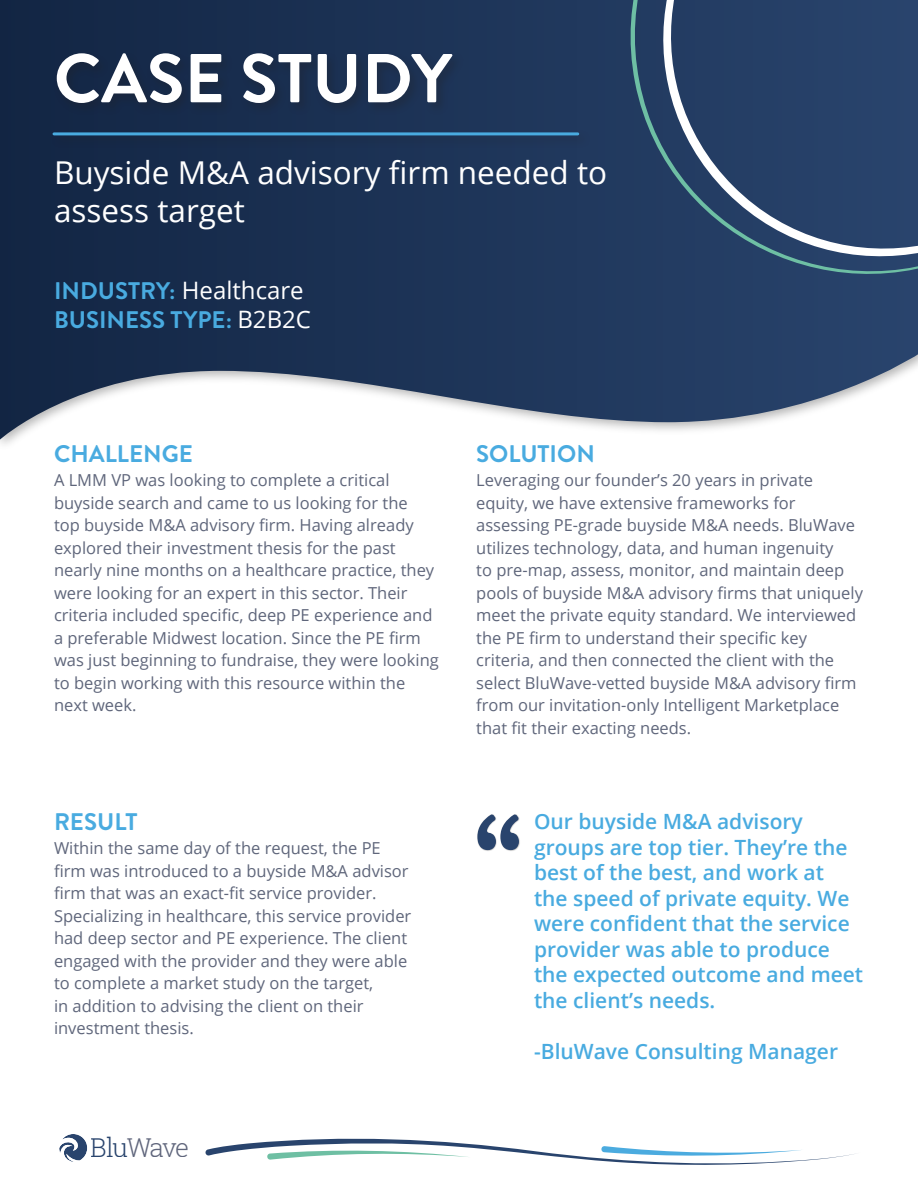
<style>
.page{position:relative;width:918px;height:1188px;background:#fff}
.page>*{position:absolute;margin:0;border:0;box-sizing:border-box;transform-origin:0 0}
.t1{font:700 69px "Brandon Grotesque";color:#fff}
.t2{font:31.5px/37.8px "Open Sans";color:#fff}
.t3{font:300 25.95px "Roboto Slab";letter-spacing:-.06em;color:#60667c}
.t4{font:700 24px "Brandon Grotesque";color:#49abe0}
.t5{font:24px "Open Sans";color:#fff}
.t6{font:600 21px/25.5px "Open Sans";color:#49abe0}
.t7{font:16.5px/22.5px "Open Sans";color:#5f667b}
.s1{font-family:"Brandon Grotesque";font-weight:700;color:#49abe0}
.s2{font-family:"Open Sans";font-weight:400;color:#fff}
.s3{color:#29446d}
</style>
<div class="page">
<svg style="left:0;top:0;width:918px;height:440px;background:#3c4f6c"></svg>
<div style="left:603px;top:0;width:315px;height:328px;background:#253f66"></div>
<div style="left:53px;top:51px;width:412px;height:65px;background:#192c4a"></div>
<div style="left:50px;top:129px;width:542px;height:19px;background:#231f20;opacity:.3"></div>
<hr style="left:54px;top:132px;width:524px;height:3px;background:#49abe0">
<img style="left:484px;top:818px;width:36px;height:33px">
<svg style="left:477px;top:814px;width:42px;height:36px"></svg>
<svg style="left:205px;top:1138px;width:651px;height:27px"></svg>
<svg style="left:59px;top:1134px;width:28px;height:28px"></svg>
<p class="t1" style="left:54px;top:30px;width:399px">CASE STUDY</p>
<p class="t2" style="left:54px;top:153px;width:555px">Buyside M&amp;A advisory firm needed to assess target</p>
<p class="t5" style="left:54px;top:274px;width:251px"><span class="s1">INDUSTRY:</span> Healthcare</p>
<p class="t4" style="left:54px;top:303px;width:259px">BUSINESS TYPE: <span class="s2">B2B2C</span></p>
<p class="t4" style="left:54px;top:437px;width:140px">CHALLENGE</p>
<p class="t4" style="left:476px;top:437px;width:120px">SOLUTION</p>
<p class="t7" style="left:54px;top:469px;width:386px">A LMM VP was looking to complete a critical buyside search and came to us looking for the<br>top buyside M&amp;A advisory firm. Having already explored their investment thesis for the past nearly nine months on a healthcare practice, they were looking for an expert in this sector. Their criteria included specific, deep PE experience and a preferable Midwest location. Since the PE firm was just beginning to fundraise, they were looking to begin working with this resource within the next week.</p>
<p class="t4" style="left:54px;top:805px;width:85px">RESULT</p>
<p class="t7" style="left:54px;top:836px;width:359px">Within the same day of the request, the PE firm was introduced to a buyside M&amp;A advisor firm that was an exact-fit service provider.<br>Specializing in healthcare, this service provider had deep sector and PE experience. The client engaged with the provider and they were able to complete a market study on the target,<br>in addition to advising the client on their investment thesis.</p>
<h3 class="t3" style="left:91px;top:1130px;width:100px"><span class="s3">Blu</span>Wave</h3>
<p class="t7" style="left:476px;top:469px;width:388px">Leveraging our founder’s 20 years in private equity, we have extensive frameworks for assessing PE-grade buyside M&amp;A needs. BluWave utilizes technology, data, and human ingenuity<br>to pre-map, assess, monitor, and maintain deep pools of buyside M&amp;A advisory firms that uniquely meet the private equity standard. We interviewed the PE firm to understand their specific key criteria, and then connected the client with the select BluWave-vetted buyside M&amp;A advisory firm from our invitation-only Intelligent Marketplace that fit their exacting needs.</p>
<p class="t6" style="left:534px;top:809px;width:331px">Our buyside M&amp;A advisory groups are top tier. They’re the best of the best, and work at<br>the speed of private equity. We were confident that the service provider was able to produce the expected outcome and meet the client’s needs.</p>
<p class="t6" style="left:534px;top:1038px;width:306px">-BluWave Consulting Manager</p>
</div>
